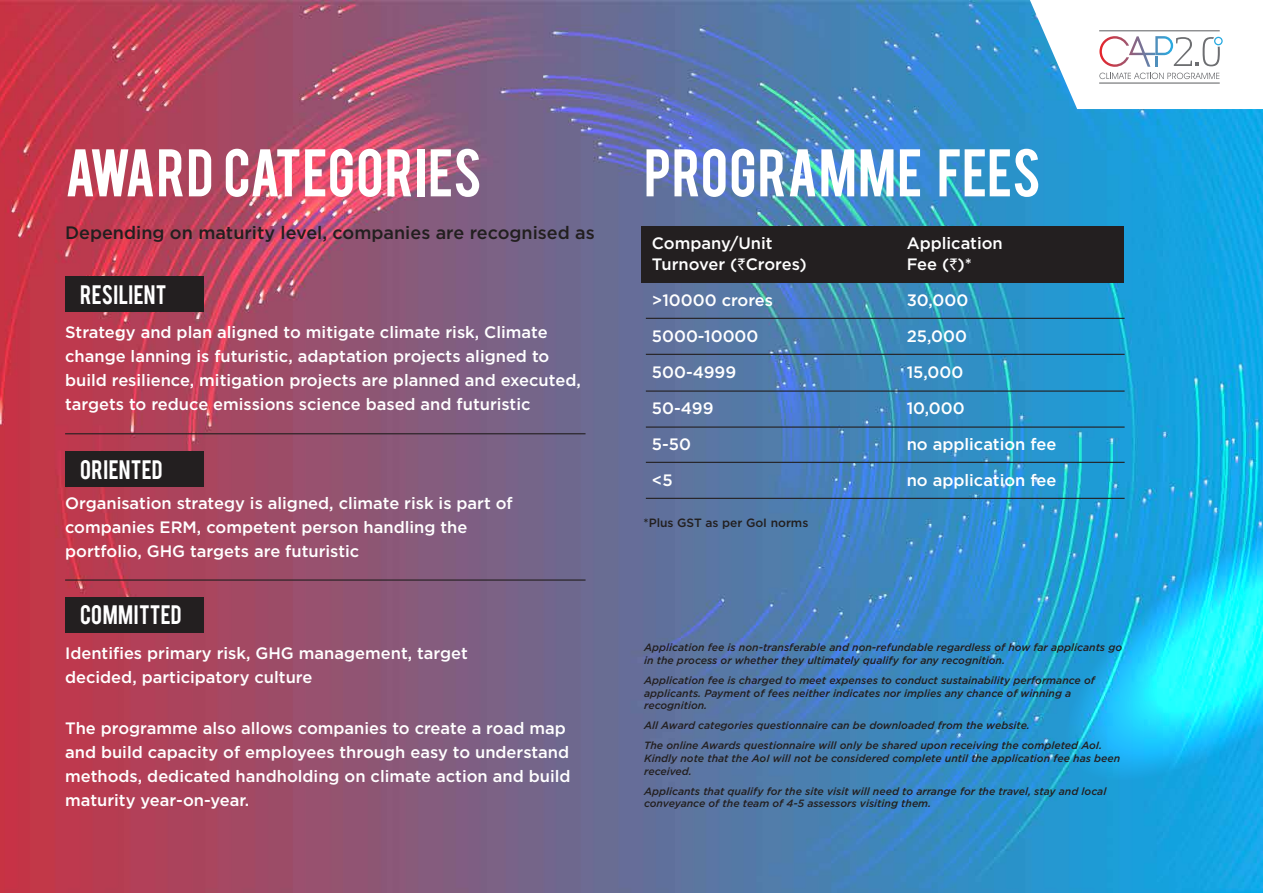
<style>
.page{position:relative;width:1263px;height:893px;background:#fff}
.page>*{position:absolute;margin:0;border:0;box-sizing:border-box;transform-origin:0 0}
.t1{font:52.8px "Bebas";letter-spacing:.015em;color:#fff}
.t2{font:21px "Bebas";letter-spacing:.015em;color:#fff}
.t3{font:500 18px "Gotham";color:#221f1f}
.t4{font:500 16.5px/24px "Gotham";color:#fff}
.t5{font:500 12px "Gotham";color:#221f1f}
.t6{font:italic 500 10.5px/12.6px "Gotham";color:#231f20}
.s1{font-family:"Rupee";font-weight:400}
</style>
<div class="page">
<img style="left:0;top:0;width:1263px;height:893px">
<svg style="left:1018px;top:479px;width:245px;height:339px;background:#1db5e6"></svg>
<svg style="left:1030px;top:0;width:233px;height:109px"></svg>
<hr style="left:65px;top:433px;width:520px;height:1px;background:#231f20">
<hr style="left:65px;top:579px;width:520px;height:2px;background:#231f20">
<hr style="left:646px;top:318px;width:478px;height:1px;background:#231f20">
<hr style="left:646px;top:354px;width:478px;height:1px;background:#231f20">
<hr style="left:646px;top:390px;width:478px;height:2px;background:#231f20">
<hr style="left:646px;top:426px;width:478px;height:2px;background:#231f20">
<hr style="left:646px;top:462px;width:478px;height:1px;background:#231f20">
<hr style="left:646px;top:498px;width:478px;height:1px;background:#231f20">
<div style="left:65px;top:276px;width:138px;height:36px;background:#231f20"></div>
<div style="left:65px;top:597px;width:138px;height:36px;background:#231f20"></div>
<div style="left:65px;top:451px;width:138px;height:35px;background:#231f20"></div>
<div style="left:641px;top:226px;width:483px;height:57px;background:#231f20"></div>
<h1 class="t1" style="left:65px;top:134px;width:418px">AWARD CATEGORIES</h1>
<h1 class="t1" style="left:644px;top:134px;width:398px">PROGRAMME FEES</h1>
<p class="t3" style="left:65px;top:223px;width:531px">Depending on maturity level, companies are recognised as</p>
<p class="t2" style="left:80px;top:279px;width:88px">RESILIENT</p>
<p class="t4" style="left:65px;top:320px;width:517px">Strategy and plan aligned to mitigate climate risk, Climate change lanning is futuristic, adaptation projects aligned to build resilience, mitigation projects are planned and executed, targets to reduce emissions science based and futuristic</p>
<p class="t2" style="left:80px;top:454px;width:84px">ORIENTED</p>
<p class="t4" style="left:65px;top:490px;width:449px">Organisation strategy is aligned, climate risk is part of companies ERM, competent person handling the portfolio, GHG targets are futuristic</p>
<p class="t2" style="left:80px;top:599px;width:103px">COMMITTED</p>
<p class="t4" style="left:65px;top:640px;width:404px">Identifies primary risk, GHG management, target decided, participatory culture</p>
<p class="t4" style="left:65px;top:715px;width:507px">The programme also allows companies to create a road map and build capacity of employees through easy to understand methods, dedicated handholding on climate action and build maturity year-on-year.</p>
<p class="t4" style="left:652px;top:231px;width:122px">Company/Unit</p>
<p class="t4" style="left:907px;top:231px;width:98px">Application</p>
<p class="t4" style="left:652px;top:252px;width:156px">Turnover (<span class="s1">`</span>Crores)</p>
<p class="t4" style="left:907px;top:252px;width:67px">Fee (<span class="s1">`</span>)*</p>
<p class="t4" style="left:652px;top:288px;width:123px">&gt;10000 crores</p>
<p class="t4" style="left:907px;top:288px;width:63px">30,000</p>
<p class="t4" style="left:652px;top:324px;width:108px">5000-10000</p>
<p class="t4" style="left:907px;top:324px;width:62px">25,000</p>
<p class="t4" style="left:652px;top:360px;width:86px">500-4999</p>
<p class="t4" style="left:907px;top:360px;width:58px">15,000</p>
<p class="t4" style="left:652px;top:396px;width:63px">50-499</p>
<p class="t4" style="left:907px;top:396px;width:60px">10,000</p>
<p class="t4" style="left:652px;top:432px;width:41px">5-50</p>
<p class="t4" style="left:907px;top:432px;width:151px">no application fee</p>
<p class="t4" style="left:652px;top:468px;width:22px">&lt;5</p>
<p class="t4" style="left:907px;top:468px;width:151px">no application fee</p>
<p class="t5" style="left:644px;top:515px;width:166px">*Plus GST as per GoI norms</p>
<p class="t6" style="left:644px;top:641px;width:479px">Application fee is non-transferable and non-refundable regardless of how far applicants go in the process or whether they ultimately qualify for any recognition.</p>
<p class="t6" style="left:644px;top:674px;width:452px">Application fee is charged to meet expenses to conduct sustainability performance of applicants. Payment of fees neither indicates nor implies any chance of winning a recognition.</p>
<p class="t6" style="left:644px;top:715px;width:460px;line-height:20.1px">All Award categories questionnaire can be downloaded from the website.<br>The online Awards questionnaire will only be shared upon receiving the completed AoI.</p>
<p class="t6" style="left:644px;top:752px;width:478px">Kindly note that the AoI will not be considered complete until the application fee has been received.</p>
<p class="t6" style="left:644px;top:784px;width:464px">Applicants that qualify for the site visit will need to arrange for the travel, stay and local conveyance of the team of 4-5 assessors visiting them.</p>
</div>
